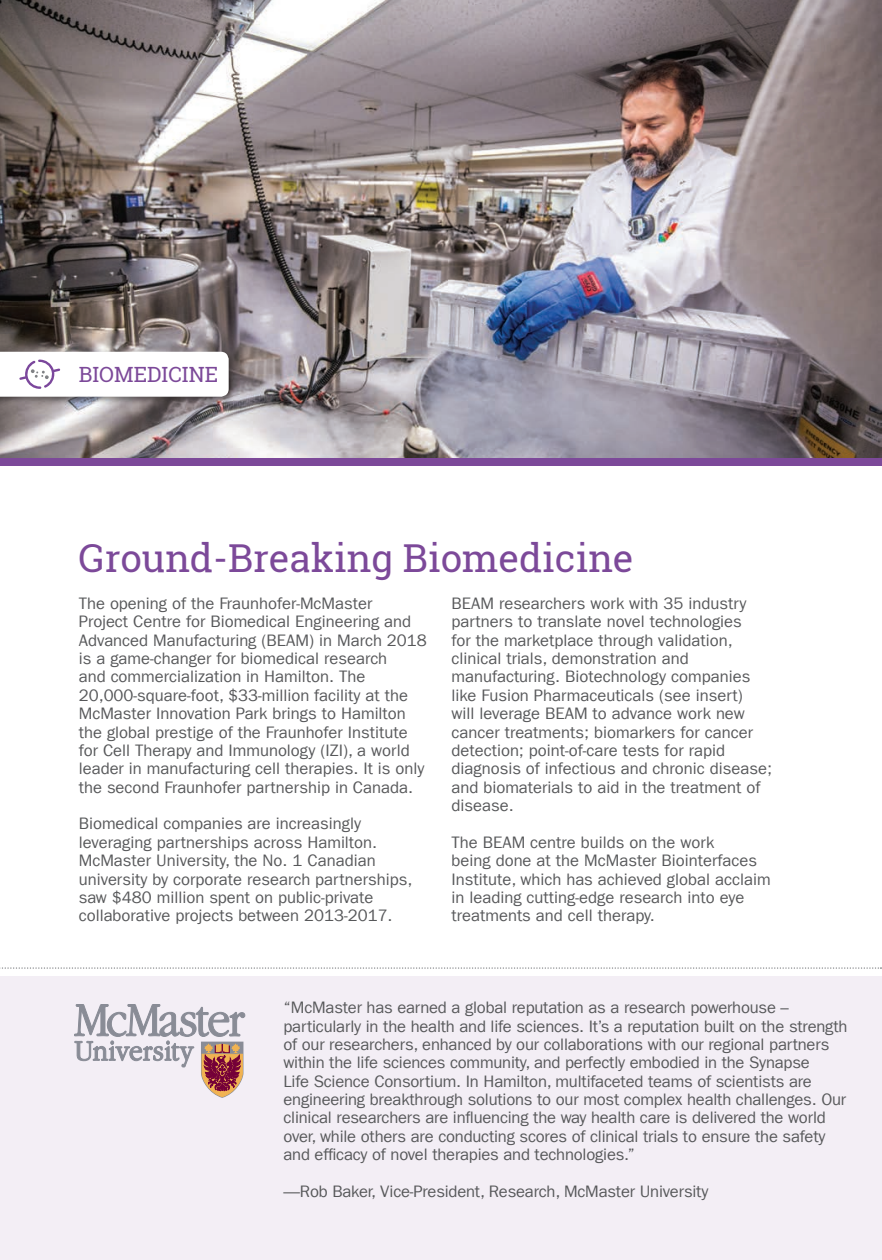
<style>
.page{position:relative;width:882px;height:1260px;background:#fff}
.page>*{position:absolute;margin:0;border:0;box-sizing:border-box;transform-origin:0 0}
.t1{font:38.5px "Roboto Slab";color:#7c4999}
.t2{font:21px "Roboto Slab";color:#7c4999}
.t3{font:16.62px/18.4px "Franklin Gothic LT Com";color:#57585a}
</style>
<div class="page">
<div style="left:0;top:976px;width:882px;height:284px;background:#f3eef5"></div>
<svg style="left:0;top:967px;width:881px;height:2px"></svg>
<img style="left:0;top:0;width:882px;height:458px">
<div style="left:0;top:458px;width:882px;height:7px;background:#7c4999"></div>
<svg style="left:74px;top:1004px;width:171px;height:94px"></svg>
<div style="left:0;top:349px;width:237px;height:56px;background:#231f20;opacity:.55"></div>
<svg style="left:0;top:352px;width:229px;height:45px"></svg>
<p class="t2" style="left:79px;top:360px;width:81px">Biomedicin</p>
<p class="t2" style="left:205px;top:360px;width:15px">e</p>
<h1 class="t1" style="left:79px;top:532px;width:556px">Ground-Breaking Biomedicine</h1>
<p class="t3" style="left:79px;top:594px;width:350px">The opening of the Fraunhofer-McMaster<br>Project Centre for Biomedical Engineering and Advanced Manufacturing (BEAM) in March 2018 is a game-changer for biomedical research<br>and commercialization in Hamilton. The 20,000-square-foot, $33-million facility at the McMaster Innovation Park brings to Hamilton the global prestige of the Fraunhofer Institute for Cell Therapy and Immunology (IZI), a world leader in manufacturing cell therapies. It is only the second Fraunhofer partnership in Canada.</p>
<p class="t3" style="left:79px;top:815px;width:335px">Biomedical companies are increasingly leveraging partnerships across Hamilton.<br>McMaster University, the No. 1 Canadian university by corporate research partnerships, saw $480 million spent on public-private collaborative projects between 2013-2017.</p>
<p class="t3" style="left:451px;top:594px;width:322px">BEAM researchers work with 35 industry partners to translate novel technologies<br>for the marketplace through validation, clinical trials, demonstration and manufacturing. Biotechnology companies like Fusion Pharmaceuticals (see insert)<br>will leverage BEAM to advance work new cancer treatments; biomarkers for cancer detection; point-of-care tests for rapid diagnosis of infectious and chronic disease; and biomaterials to aid in the treatment of disease.</p>
<p class="t3" style="left:451px;top:833px;width:321px">The BEAM centre builds on the work<br>being done at the McMaster Biointerfaces Institute, which has achieved global acclaim in leading cutting-edge research into eye treatments and cell therapy.</p>
<p class="t3" style="left:284px;top:999px;width:565px">“McMaster has earned a global reputation as a research powerhouse – particularly in the health and life sciences. It’s a reputation built on the strength of our researchers, enhanced by our collaborations with our regional partners within the life sciences community, and perfectly embodied in the Synapse<br>Life Science Consortium. In Hamilton, multifaceted teams of scientists are engineering breakthrough solutions to our most complex health challenges. Our clinical researchers are influencing the way health care is delivered the world over, while others are conducting scores of clinical trials to ensure the safety and efficacy of novel therapies and technologies.”</p>
<p class="t3" style="left:284px;top:1182px;width:426px">—Rob Baker, Vice-President, Research, McMaster University</p>
</div>
